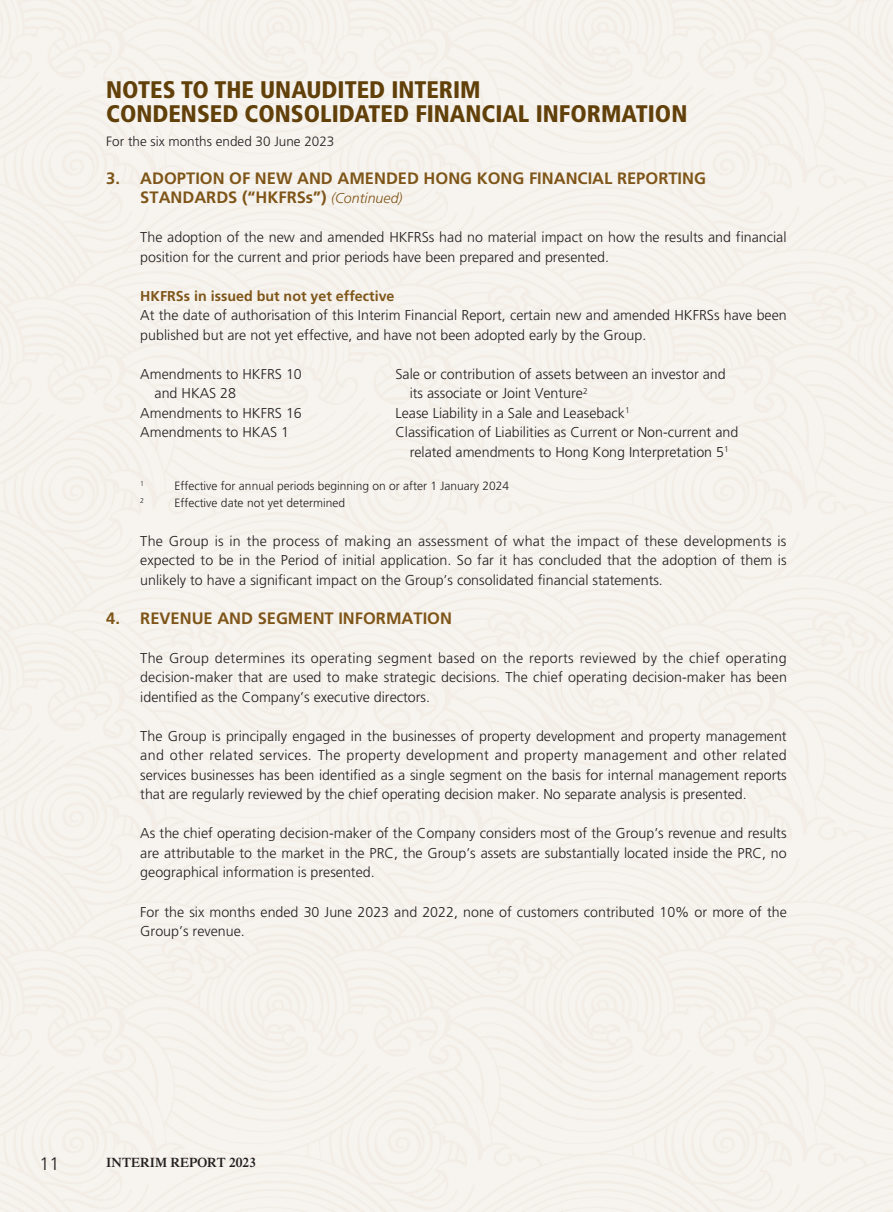
<style>
.page{position:relative;width:893px;height:1212px;background:#fff}
.page>*{position:absolute;margin:0;border:0;box-sizing:border-box;transform-origin:0 0}
.t1{font:900 condensed 24px "Frutiger LT Std";color:#614009}
.t2{font:300 18px "Frutiger LT Std";color:#231f20}
._01_H1{font:700 16.5px "Frutiger LT Std";color:#7f5619}
._00_txt{font:300 14.25px/19.5px "Frutiger LT Std";color:#231f20;text-align:justify}
._50_Table_txt{font:300 14.25px "Frutiger LT Std";color:#231f20}
._02_H2{font:700 14.25px "Frutiger LT Std";color:#7f5619}
._01_H1-2{font:italic 300 14.25px "Frutiger LT Std";color:#7f5619}
.t3{font:300 13.5px "Frutiger LT Std";color:#231f20}
.t4{font:600 13.5px "Times LT Std";color:#231f20}
._06_Notes{font:300 12px "Frutiger LT Std";color:#231f20}
._50_Table_txt-2{font:300 8.25px "Frutiger LT Std";color:#231f20}
._06_Notes-2{font:300 7.05px "Frutiger LT Std";color:#231f20}
.s1{font-weight:300;font-style:italic;font-size:14.25px}
</style>
<div class="page">
<p class="t1" style="left:106px;top:75px;width:376px">NOTES TO THE UNAUDITED INTERIM</p>
<p class="t1" style="left:106px;top:99px;width:582px">CONDENSED CONSOLIDATED FINANCIAL INFORMATION</p>
<p class="t3" style="left:106px;top:134px;width:230px">For the six months ended 30 June 2023</p>
<p class="_01_H1" style="left:140px;top:168px;width:567px">ADOPTION OF NEW AND AMENDED HONG KONG FINANCIAL REPORTING</p>
<p class="_01_H1" style="left:106px;top:168px;width:15px">3.</p>
<p class="_01_H1" style="left:140px;top:188px;width:196px">STANDARDS (“HKFRSs”) <span class="s1">(</span></p>
<p class="_00_txt" style="left:140px;top:228px;width:648px">The adoption of the new and amended HKFRSs had no material impact on how the results and financial position for the current and prior periods have been prepared and presented.</p>
<p class="_02_H2" style="left:140px;top:287px;width:256px">HKFRSs in issued but not yet effective</p>
<p class="_00_txt" style="left:140px;top:306px;width:648px">At the date of authorisation of this Interim Financial Report, certain new and amended HKFRSs have been published but are not yet effective, and have not been adopted early by the Group.</p>
<p class="_50_Table_txt" style="left:140px;top:366px;width:163px">Amendments to HKFRS 10</p>
<p class="_50_Table_txt" style="left:155px;top:385px;width:83px">and HKAS 28</p>
<p class="_01_H1-2" style="left:335px;top:190px;width:69px">Continued(</p>
<p class="_50_Table_txt" style="left:395px;top:366px;width:332px">Sale or contribution of assets between an investor and</p>
<p class="_50_Table_txt-2" style="left:583px;top:386px;width:6px">2</p>
<p class="_50_Table_txt" style="left:410px;top:385px;width:175px">its associate or Joint Venture</p>
<p class="_50_Table_txt" style="left:140px;top:405px;width:163px">Amendments to HKFRS 16</p>
<p class="_50_Table_txt" style="left:140px;top:424px;width:150px">Amendments to HKAS 1</p>
<p class="_50_Table_txt" style="left:395px;top:405px;width:231px">Lease Liability in a Sale and Leaseback</p>
<p class="_50_Table_txt-2" style="left:625px;top:405px;width:6px">1</p>
<p class="_50_Table_txt" style="left:395px;top:424px;width:344px">Classification of Liabilities as Current or Non-current and</p>
<p class="_01_H1" style="left:106px;top:608px;width:15px">4.</p>
<p class="_06_Notes-2" style="left:140px;top:480px;width:5px">1</p>
<p class="_50_Table_txt" style="left:410px;top:444px;width:320px">related amendments to Hong Kong Interpretation 5<sup>1</sup></p>
<p class="_06_Notes" style="left:174px;top:479px;width:336px">Effective for annual periods beginning on or after 1 January 2024</p>
<p class="_06_Notes" style="left:174px;top:496px;width:172px">Effective date not yet determined</p>
<p class="_06_Notes-2" style="left:140px;top:496px;width:5px">2</p>
<p class="_00_txt" style="left:140px;top:531px;width:648px">The Group is in the process of making an assessment of what the impact of these developments is expected to be in the Period of initial application. So far it has concluded that the adoption of them is unlikely to have a significant impact on the Group s’ consolidated financial statements.</p>
<p class="_01_H1" style="left:140px;top:608px;width:313px">REVENUE AND SEGMENT INFORMATION</p>
<p class="_00_txt" style="left:140px;top:648px;width:648px">The Group determines its operating segment based on the reports reviewed by the chief operating decision-maker that are used to make strategic decisions. The chief operating decision-maker has been identified as the Company s’ executive directors.</p>
<p class="_00_txt" style="left:140px;top:726px;width:648px">The Group is principally engaged in the businesses of property development and property management and other related services. The property development and property management and other related services businesses has been identified as a single segment on the basis for internal management reports that are regularly reviewed by the chief operating decision maker. No separate analysis is presented.</p>
<p class="_00_txt" style="left:140px;top:824px;width:648px">As the chief operating decision-maker of the Company considers most of the Group s’ revenue and results are attributable to the market in the PRC, the Group s’ assets are substantially located inside the PRC, no geographical information is presented.</p>
<p class="_00_txt" style="left:140px;top:902px;width:648px">For the six months ended 30 June 2023 and 2022, none of customers contributed 10% or more of the<br>Group s’ revenue.</p>
<p class="t2" style="left:40px;top:1153px;width:22px">11</p>
<p class="t4" style="left:106px;top:1154px;width:151px">INTERIM REPORT 2023</p>
</div>
